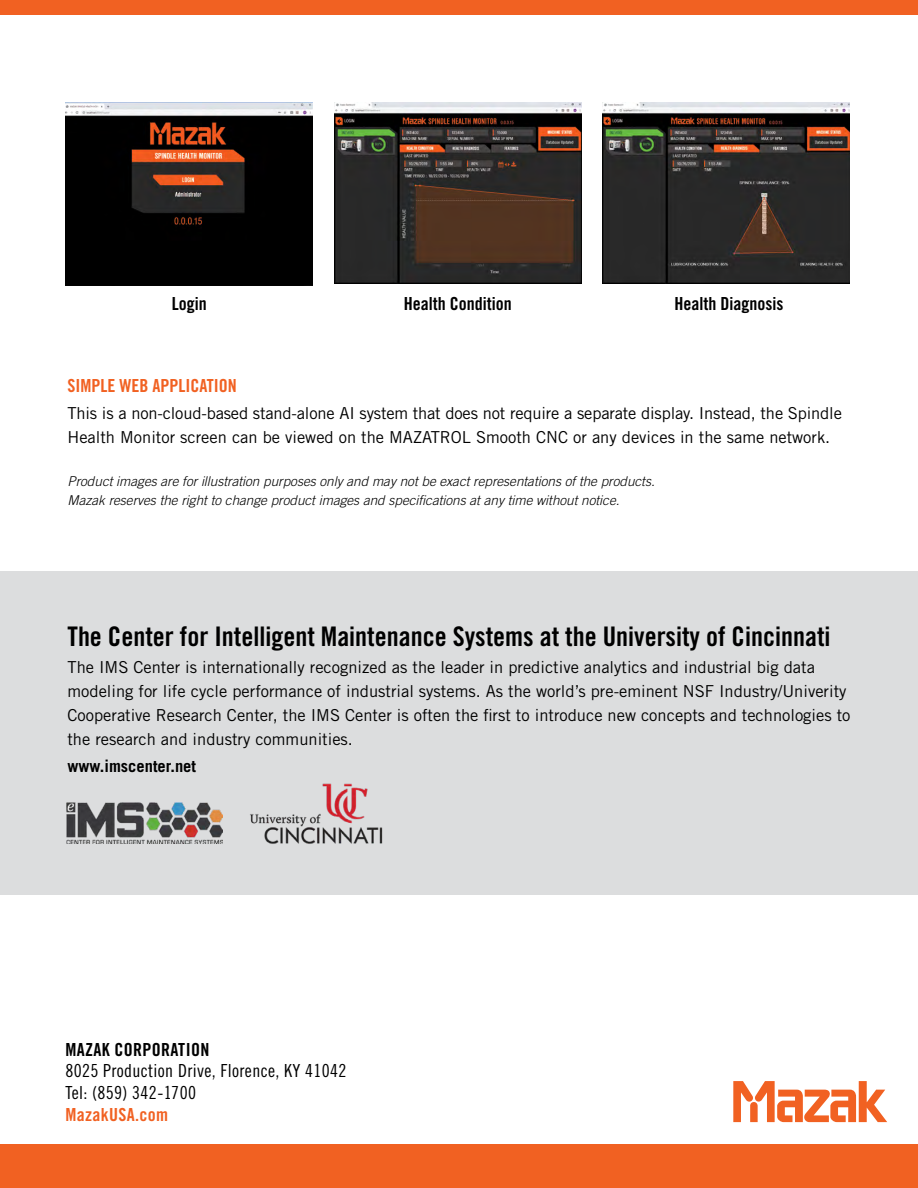
<style>
.page{position:relative;width:918px;height:1188px;background:#fff}
.page>*{position:absolute;margin:0;border:0;box-sizing:border-box;transform-origin:0 0}
.t1{font:27px "Trade Gothic Bold Cond Twenty";color:#000}
.t2{font:18px/21.6px "Trade Gothic Cond Eighteen";letter-spacing:.02em;color:#000}
.t3{font:18px "Trade Gothic Bold Cond Twenty";color:#000}
.t4{font:18px "Trade Gothic Bold Cond Twenty";color:#f16122}
.t5{font:18px "Trade Gothic Bold Cond Twenty";letter-spacing:.02em;color:#000}
.t6{font:18px "Trade Gothic Bold Cond Twenty";letter-spacing:.02em;color:#f16122}
.t7{font:16.5px/24px "Trade Gothic";color:#000}
.t8{font:700 16.5px "Trade Gothic";color:#000}
.t9{font:italic 300 13.5px/19.5px "Trade Gothic";color:#000}
</style>
<div class="page">
<div style="left:0;top:571px;width:918px;height:324px;background:#dcddde"></div>
<div style="left:0;top:1145px;width:918px;height:43px;background:#f16122"></div>
<div style="left:0;top:0;width:918px;height:15px;background:#f16122"></div>
<svg style="left:733px;top:1081px;width:154px;height:41px"></svg>
<img style="left:67px;top:803px;width:155px;height:41px">
<img style="left:250px;top:783px;width:133px;height:61px">
<img style="left:65px;top:103px;width:248px;height:182px">
<img style="left:334px;top:103px;width:247px;height:181px">
<img style="left:603px;top:103px;width:247px;height:181px">
<p class="t3" style="left:172px;top:293px;width:36px">Login</p>
<p class="t3" style="left:404px;top:293px;width:109px">Health Condition</p>
<p class="t3" style="left:674px;top:293px;width:110px">Health Diagnosis</p>
<p class="t4" style="left:68px;top:374px;width:171px">SIMPLE WEB APPLICATION</p>
<p class="t7" style="left:68px;top:401px;width:776px">This is a non-cloud-based stand-alone AI system that does not require a separate display. Instead, the Spindle<br>Health Monitor screen can be viewed on the MAZATROL Smooth CNC or any devices in the same network.</p>
<p class="t9" style="left:68px;top:471px;width:589px">Product images are for illustration purposes only and may not be exact representations of the products.<br>Mazak reserves the right to change product images and specifications at any time without notice.</p>
<h1 class="t1" style="left:68px;top:620px;width:765px">The Center for Intelligent Maintenance Systems at the University of Cincinnati</h1>
<p class="t7" style="left:68px;top:655px;width:785px">The IMS Center is internationally recognized as the leader in predictive analytics and industrial big data modeling for life cycle performance of industrial systems. As the world’s pre-eminent NSF Industry/Univerity Cooperative Research Center, the IMS Center is often the first to introduce new concepts and technologies to the research and industry communities.</p>
<p class="t8" style="left:68px;top:756px;width:130px">www.imscenter.net</p>
<p class="t5" style="left:65px;top:1038px;width:146px">MAZAK CORPORATION</p>
<p class="t2" style="left:65px;top:1060px;width:283px">8025 Production Drive, Florence, KY 41042<br>Tel: (859) 342-1700</p>
<p class="t6" style="left:65px;top:1103px;width:104px">MazakUSA.com</p>
</div>
